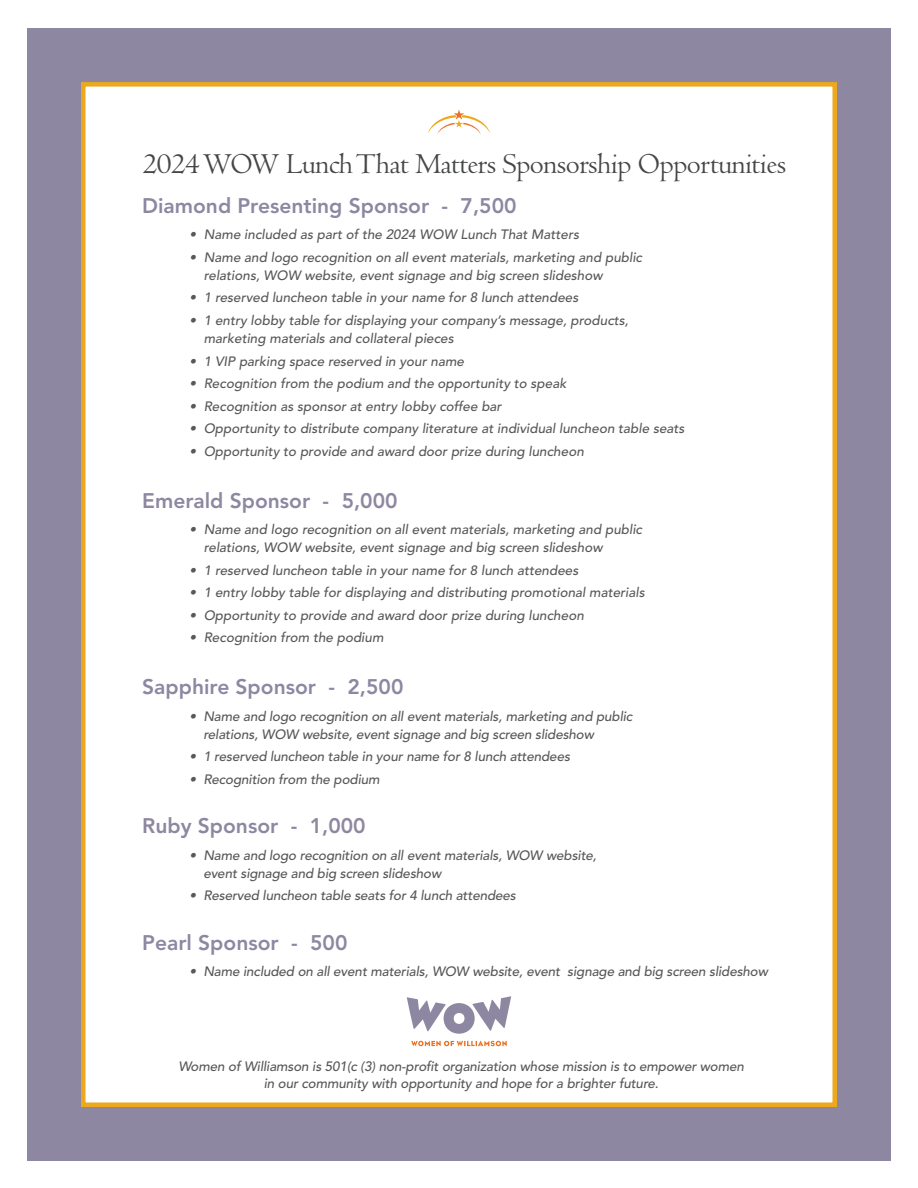
<style>
.page{position:relative;width:918px;height:1188px;background:#fff}
.page>*{position:absolute;margin:0;border:0;box-sizing:border-box;transform-origin:0 0}
.t1{font:30px "Centaur MT Std";letter-spacing:-.02em;color:#454647}
.t2{font:800 21px "Avenir LT Std";color:#8e87a2}
.t3{font:italic 500 13.5px/18px "Avenir LT Std";color:#57585a}
</style>
<div class="page">
<div style="left:27px;top:28px;width:864px;height:1133px;background:#8e87a2"></div>
<div style="left:81px;top:82px;width:756px;height:1025px;background:#fff;border:4px solid #eda91e"></div>
<svg style="left:428px;top:110px;width:62px;height:24px"></svg>
<svg style="left:411px;top:1041px;width:96px;height:5px"></svg>
<svg style="left:407px;top:996px;width:104px;height:38px"></svg>
<p class="t1" style="left:143px;top:148px;width:645px">2024 WOW Lunch That Matters Sponsorship Opportunities</p>
<p class="t2" style="left:142px;top:193px;width:376px">Diamond Presenting Sponsor - 7,500</p>
<p class="t3" style="left:189px;top:226px;width:391px">• Name included as part of the 2024 WOW Lunch That Matters</p>
<p class="t3" style="left:204px;top:249px;width:440px;text-indent:-14px">• Name and logo recognition on all event materials, marketing and public relations, WOW website, event signage and big screen slideshow</p>
<p class="t3" style="left:189px;top:289px;width:390px">• 1 reserved luncheon table in your name for 8 lunch attendees</p>
<p class="t3" style="left:204px;top:312px;width:426px;text-indent:-14px">• 1 entry lobby table for displaying your company’s message, products, marketing materials and collateral pieces</p>
<p class="t3" style="left:189px;top:352px;width:276px">• 1 VIP parking space reserved in your name</p>
<p class="t3" style="left:189px;top:375px;width:378px">• Recognition from the podium and the opportunity to speak</p>
<p class="t3" style="left:189px;top:397px;width:314px">• Recognition as sponsor at entry lobby coffee bar</p>
<p class="t3" style="left:189px;top:420px;width:497px">• Opportunity to distribute company literature at individual luncheon table seats</p>
<p class="t3" style="left:189px;top:443px;width:396px">• Opportunity to provide and award door prize during luncheon</p>
<p class="t2" style="left:142px;top:488px;width:257px">Emerald Sponsor - 5,000</p>
<p class="t3" style="left:204px;top:521px;width:440px;text-indent:-14px">• Name and logo recognition on all event materials, marketing and public relations, WOW website, event signage and big screen slideshow</p>
<p class="t3" style="left:189px;top:561px;width:390px">• 1 reserved luncheon table in your name for 8 lunch attendees</p>
<p class="t3" style="left:189px;top:584px;width:457px">• 1 entry lobby table for displaying and distributing promotional materials</p>
<p class="t3" style="left:189px;top:607px;width:396px">• Opportunity to provide and award door prize during luncheon</p>
<p class="t3" style="left:189px;top:629px;width:196px">• Recognition from the podium</p>
<p class="t2" style="left:142px;top:675px;width:263px">Sapphire Sponsor - 2,500</p>
<p class="t3" style="left:203px;top:707px;width:431px;text-indent:-14px">• Name and logo recognition on all event materials, marketing and public relations, WOW website, event signage and big screen slideshow</p>
<p class="t3" style="left:189px;top:748px;width:382px">• 1 reserved luncheon table in your name for 8 lunch attendees</p>
<p class="t3" style="left:189px;top:770px;width:192px">• Recognition from the podium</p>
<p class="t2" style="left:142px;top:814px;width:225px">Ruby Sponsor - 1,000</p>
<p class="t3" style="left:203px;top:846px;width:395px;text-indent:-14px">• Name and logo recognition on all event materials, WOW website, event signage and big screen slideshow</p>
<p class="t3" style="left:189px;top:887px;width:328px">• Reserved luncheon table seats for 4 lunch attendees</p>
<p class="t2" style="left:142px;top:930px;width:207px">Pearl Sponsor - 500</p>
<p class="t3" style="left:189px;top:963px;width:580px">• Name included on all event materials, WOW website, event signage and big screen slideshow</p>
<p class="t3" style="left:178px;top:1059px;width:567px;line-height:16.5px;text-align:center">Women of Williamson is 501(c (3) non-profit organization whose mission is to empower women in our community with opportunity and hope for a brighter future.</p>
</div>
